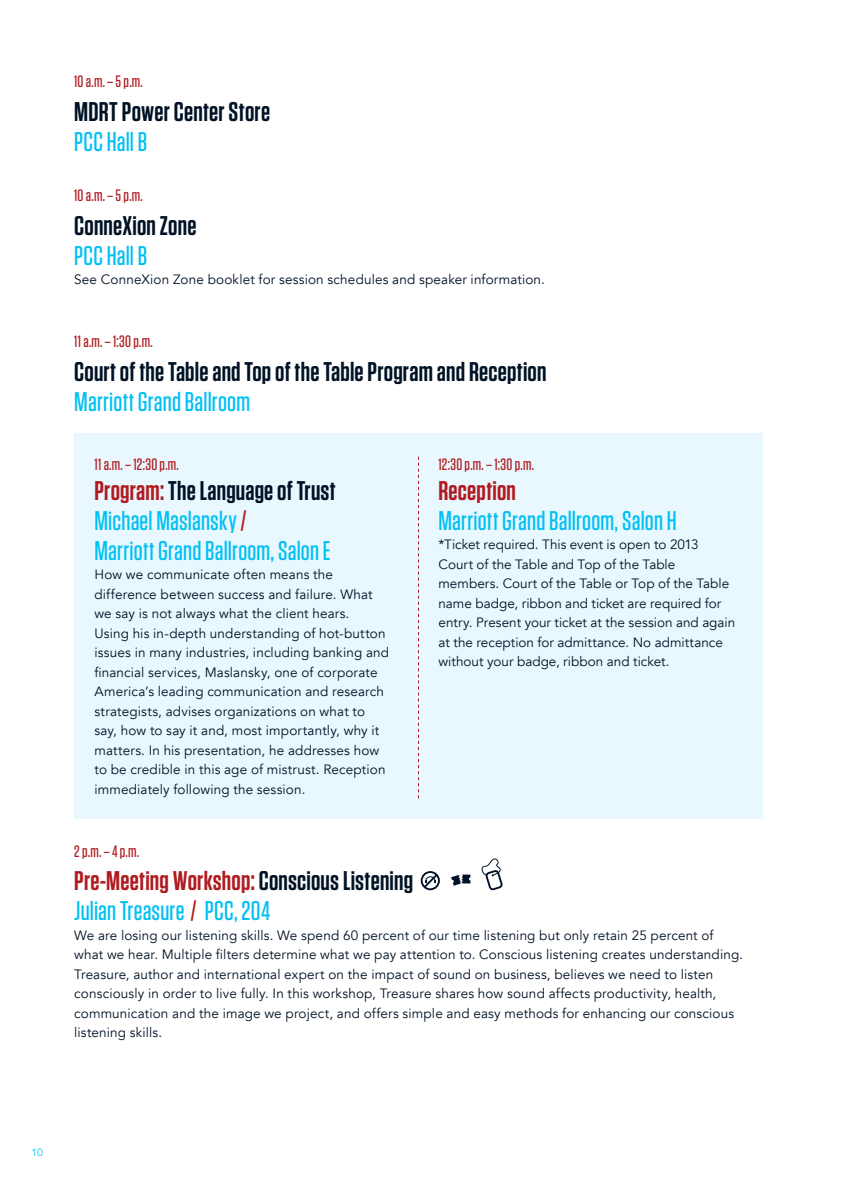
<style>
.page{position:relative;width:864px;height:1188px;background:#fff}
.page>*{position:absolute;margin:0;border:0;box-sizing:border-box;transform-origin:0 0}
.t1{font:500 27px/30px "Tungsten";letter-spacing:.01em;color:#00c0f3}
.t2{font:600 27px "Tungsten";letter-spacing:.01em;color:#001225}
.t3{font:600 27px "Tungsten";letter-spacing:.01em;color:#af1b20}
.t4{font:500 16.5px "Tungsten";letter-spacing:.015em;color:#af1b20}
.t5{font:13.5px/19.5px "Avenir";letter-spacing:.01em;color:#001225}
.t6{font:10.5px "Avenir";color:#00c0f3}
.s1{font-weight:600;color:#af1b20}
.s2{font-weight:600;color:#001225}
.s3{color:#af1b20}
</style>
<div class="page">
<div style="left:421px;top:871px;width:19px;height:19px;border:2px solid #001225;border-radius:50%"></div>
<svg style="left:422px;top:872px;width:17px;height:18px"></svg>
<svg style="left:451px;top:875px;width:19px;height:11px"></svg>
<svg style="left:481px;top:858px;width:22px;height:33px"></svg>
<div style="left:74px;top:433px;width:689px;height:386px;background:#e9f7fe"></div>
<svg style="left:418px;top:457px;width:1px;height:341px"></svg>
<p class="t4" style="left:74px;top:73px;width:70px">10 a.m. – 5 p.m.</p>
<h1 class="t2" style="left:74px;top:97px;width:197px">MDRT Power Center Store</h1>
<h1 class="t1" style="left:74px;top:127px;width:75px">PCC Hall B</h1>
<p class="t4" style="left:74px;top:187px;width:70px">10 a.m. – 5 p.m.</p>
<h1 class="t2" style="left:74px;top:211px;width:124px">ConneXion Zone</h1>
<h1 class="t1" style="left:74px;top:241px;width:75px">PCC Hall B</h1>
<p class="t5" style="left:74px;top:270px;width:472px">See ConneXion Zone booklet for session schedules and speaker information.</p>
<p class="t4" style="left:74px;top:333px;width:80px">11 a.m. – 1:30 p.m.</p>
<h1 class="t2" style="left:74px;top:357px;width:474px">Court of the Table and Top of the Table Program and Reception</h1>
<h1 class="t1" style="left:74px;top:387px;width:177px">Marriott Grand Ballroom</h1>
<p class="t4" style="left:94px;top:456px;width:86px">11 a.m. – 12:30 p.m.</p>
<h1 class="t1" style="left:94px;top:476px;width:243px"><span class="s1">Program:</span> <span class="s2">The Language of Trust<br></span>Michael Maslansky <span class="s3">/<br></span>Marriott Grand Ballroom, Salon E</h1>
<p class="t5" style="left:94px;top:565px;width:296px">How we communicate often means the difference between success and failure. What we say is not always what the client hears.<br>Using his in-depth understanding of hot-button issues in many industries, including banking and financial services, Maslansky, one of corporate America’s leading communication and research strategists, advises organizations on what to say, how to say it and, most importantly, why it matters. In his presentation, he addresses how to be credible in this age of mistrust. Reception immediately following the session.</p>
<p class="t4" style="left:438px;top:456px;width:97px">12:30 p.m. – 1:30 p.m.</p>
<h1 class="t3" style="left:438px;top:476px;width:79px">Reception</h1>
<h1 class="t1" style="left:438px;top:506px;width:240px">Marriott Grand Ballroom, Salon H</h1>
<p class="t5" style="left:438px;top:535px;width:298px">*Ticket required. This event is open to 2013<br>Court of the Table and Top of the Table members. Court of the Table or Top of the Table name badge, ribbon and ticket are required for entry. Present your ticket at the session and again at the reception for admittance. No admittance without your badge, ribbon and ticket.</p>
<p class="t4" style="left:74px;top:842px;width:66px">2 p.m. – 4 p.m.</p>
<h1 class="t1" style="left:74px;top:866px;width:340px"><span class="s1">Pre-Meeting Workshop:</span> <span class="s2">Conscious Listening<br></span>Julian Treasure <span class="s3">/</span> PCC, 204</h1>
<p class="t5" style="left:74px;top:926px;width:670px">We are losing our listening skills. We spend 60 percent of our time listening but only retain 25 percent of what we hear. Multiple filters determine what we pay attention to. Conscious listening creates understanding.<br>Treasure, author and international expert on the impact of sound on business, believes we need to listen consciously in order to live fully. In this workshop, Treasure shares how sound affects productivity, health, communication and the image we project, and offers simple and easy methods for enhancing our conscious listening skills.</p>
<p class="t6" style="left:31px;top:1146px;width:13px">10</p>
</div>
